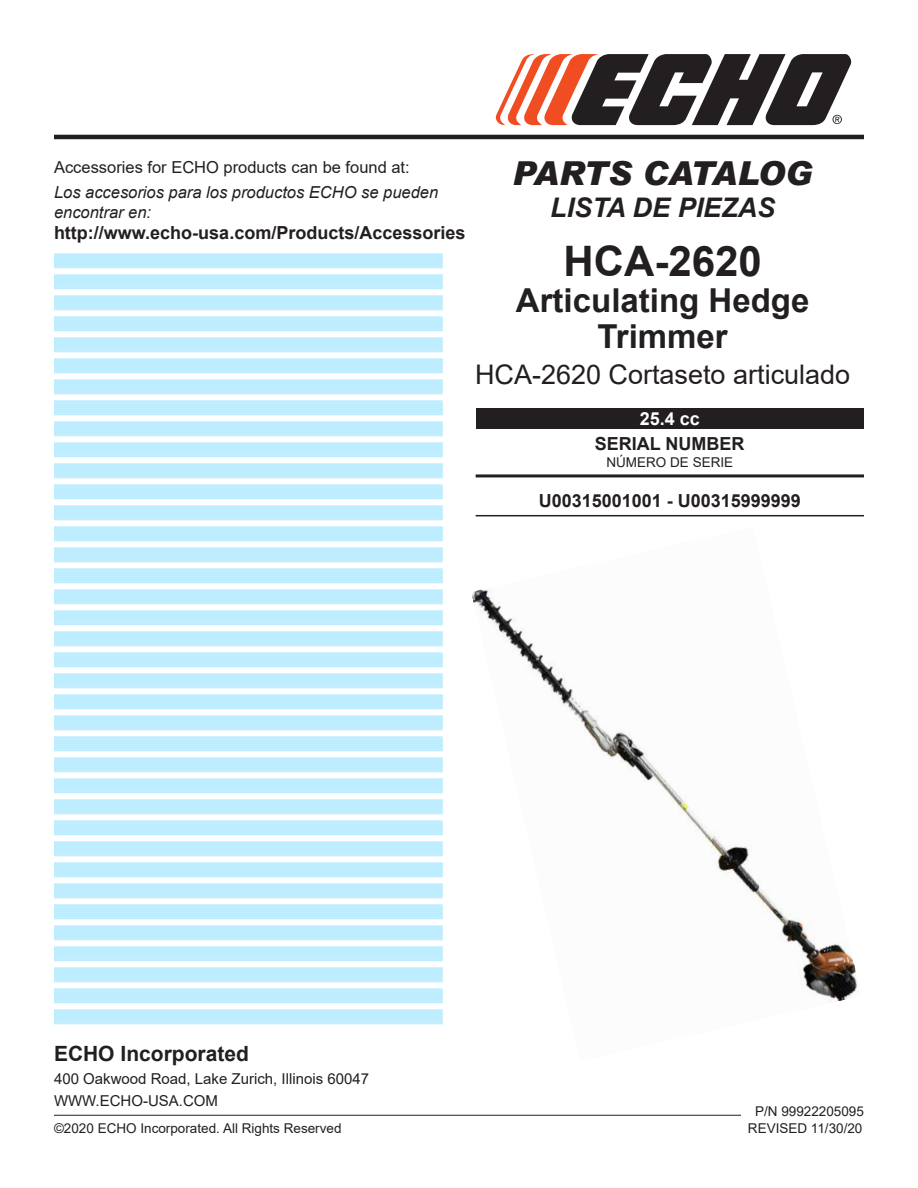
<style>
.page{position:relative;width:918px;height:1188px;background:#fff}
.page>*{position:absolute;margin:0;border:0;box-sizing:border-box;transform-origin:0 0}
.t1{font:700 42px "Arial";color:#231f20}
.t2{font:700 33px/36px "Arial";color:#231f20;text-align:center}
.t3{font:italic 900 33px "Arial";letter-spacing:-.015em;color:#231f20}
.t4{font:27px "Arial";color:#231f20}
.t5{font:italic 700 27px "Arial";color:#231f20}
.t6{font:700 21px "Arial";color:#231f20}
.t7{font:700 18px "Arial";color:#231f20}
.t8{font:700 18px "Arial";color:#fff}
.t9{font:italic 16.5px/19.8px "Arial";color:#231f20}
.t10{font:16.5px "Arial";color:#231f20}
.t11{font:15px/22.5px "Arial";color:#231f20}
.t12{font:13.5px "Arial";color:#231f20}
</style>
<div class="page">
<img style="left:472px;top:589px;width:386px;height:414px">
<svg style="left:495px;top:54px;width:357px;height:71px"></svg>
<hr style="left:54px;top:135px;width:810px;height:4px;background:#231f20">
<hr style="left:54px;top:1115px;width:687px;height:1px;background:#231f20">
<hr style="left:476px;top:474px;width:388px;height:3px;background:#231f20">
<hr style="left:476px;top:515px;width:388px;height:1px;background:#231f20">
<div style="left:476px;top:409px;width:388px;height:20px;background:#231f20"></div>
<div style="left:54px;top:253px;width:389px;height:14px;background:#bdedfe"></div>
<hr style="left:54px;top:267px;width:389px;height:1px;background:#bdedfe">
<div style="left:54px;top:274px;width:389px;height:14px;background:#bdedfe"></div>
<hr style="left:54px;top:288px;width:389px;height:1px;background:#bdedfe">
<div style="left:54px;top:295px;width:389px;height:14px;background:#bdedfe"></div>
<hr style="left:54px;top:309px;width:389px;height:1px;background:#bdedfe">
<div style="left:54px;top:316px;width:389px;height:14px;background:#bdedfe"></div>
<hr style="left:54px;top:330px;width:389px;height:1px;background:#bdedfe">
<div style="left:54px;top:337px;width:389px;height:14px;background:#bdedfe"></div>
<hr style="left:54px;top:351px;width:389px;height:1px;background:#bdedfe">
<div style="left:54px;top:358px;width:389px;height:14px;background:#bdedfe"></div>
<hr style="left:54px;top:372px;width:389px;height:1px;background:#bdedfe">
<div style="left:54px;top:379px;width:389px;height:14px;background:#bdedfe"></div>
<hr style="left:54px;top:393px;width:389px;height:1px;background:#bdedfe">
<div style="left:54px;top:400px;width:389px;height:14px;background:#bdedfe"></div>
<hr style="left:54px;top:414px;width:389px;height:1px;background:#bdedfe">
<div style="left:54px;top:421px;width:389px;height:14px;background:#bdedfe"></div>
<hr style="left:54px;top:435px;width:389px;height:1px;background:#bdedfe">
<div style="left:54px;top:442px;width:389px;height:14px;background:#bdedfe"></div>
<hr style="left:54px;top:456px;width:389px;height:1px;background:#bdedfe">
<div style="left:54px;top:463px;width:389px;height:14px;background:#bdedfe"></div>
<hr style="left:54px;top:477px;width:389px;height:1px;background:#bdedfe">
<div style="left:54px;top:484px;width:389px;height:14px;background:#bdedfe"></div>
<hr style="left:54px;top:498px;width:389px;height:1px;background:#bdedfe">
<div style="left:54px;top:505px;width:389px;height:14px;background:#bdedfe"></div>
<hr style="left:54px;top:519px;width:389px;height:1px;background:#bdedfe">
<div style="left:54px;top:526px;width:389px;height:14px;background:#bdedfe"></div>
<hr style="left:54px;top:540px;width:389px;height:1px;background:#bdedfe">
<div style="left:54px;top:547px;width:389px;height:14px;background:#bdedfe"></div>
<hr style="left:54px;top:561px;width:389px;height:1px;background:#bdedfe">
<div style="left:54px;top:568px;width:389px;height:14px;background:#bdedfe"></div>
<hr style="left:54px;top:582px;width:389px;height:1px;background:#bdedfe">
<div style="left:54px;top:589px;width:389px;height:14px;background:#bdedfe"></div>
<hr style="left:54px;top:603px;width:389px;height:1px;background:#bdedfe">
<div style="left:54px;top:610px;width:389px;height:14px;background:#bdedfe"></div>
<hr style="left:54px;top:624px;width:389px;height:1px;background:#bdedfe">
<div style="left:54px;top:631px;width:389px;height:14px;background:#bdedfe"></div>
<hr style="left:54px;top:645px;width:389px;height:1px;background:#bdedfe">
<div style="left:54px;top:652px;width:389px;height:14px;background:#bdedfe"></div>
<hr style="left:54px;top:666px;width:389px;height:1px;background:#bdedfe">
<div style="left:54px;top:673px;width:389px;height:14px;background:#bdedfe"></div>
<hr style="left:54px;top:687px;width:389px;height:1px;background:#bdedfe">
<div style="left:54px;top:694px;width:389px;height:14px;background:#bdedfe"></div>
<hr style="left:54px;top:708px;width:389px;height:1px;background:#bdedfe">
<div style="left:54px;top:715px;width:389px;height:14px;background:#bdedfe"></div>
<hr style="left:54px;top:729px;width:389px;height:1px;background:#bdedfe">
<div style="left:54px;top:736px;width:389px;height:14px;background:#bdedfe"></div>
<hr style="left:54px;top:750px;width:389px;height:1px;background:#bdedfe">
<div style="left:54px;top:757px;width:389px;height:14px;background:#bdedfe"></div>
<hr style="left:54px;top:771px;width:389px;height:1px;background:#bdedfe">
<div style="left:54px;top:778px;width:389px;height:14px;background:#bdedfe"></div>
<hr style="left:54px;top:792px;width:389px;height:1px;background:#bdedfe">
<div style="left:54px;top:799px;width:389px;height:14px;background:#bdedfe"></div>
<hr style="left:54px;top:813px;width:389px;height:1px;background:#bdedfe">
<div style="left:54px;top:820px;width:389px;height:14px;background:#bdedfe"></div>
<hr style="left:54px;top:834px;width:389px;height:1px;background:#bdedfe">
<div style="left:54px;top:841px;width:389px;height:14px;background:#bdedfe"></div>
<hr style="left:54px;top:855px;width:389px;height:1px;background:#bdedfe">
<div style="left:54px;top:862px;width:389px;height:14px;background:#bdedfe"></div>
<hr style="left:54px;top:876px;width:389px;height:1px;background:#bdedfe">
<div style="left:54px;top:883px;width:389px;height:14px;background:#bdedfe"></div>
<hr style="left:54px;top:897px;width:389px;height:1px;background:#bdedfe">
<div style="left:54px;top:904px;width:389px;height:14px;background:#bdedfe"></div>
<hr style="left:54px;top:918px;width:389px;height:1px;background:#bdedfe">
<div style="left:54px;top:925px;width:389px;height:14px;background:#bdedfe"></div>
<hr style="left:54px;top:939px;width:389px;height:1px;background:#bdedfe">
<div style="left:54px;top:946px;width:389px;height:14px;background:#bdedfe"></div>
<hr style="left:54px;top:960px;width:389px;height:1px;background:#bdedfe">
<div style="left:54px;top:967px;width:389px;height:14px;background:#bdedfe"></div>
<hr style="left:54px;top:981px;width:389px;height:1px;background:#bdedfe">
<div style="left:54px;top:988px;width:389px;height:14px;background:#bdedfe"></div>
<hr style="left:54px;top:1002px;width:389px;height:1px;background:#bdedfe">
<div style="left:54px;top:1009px;width:389px;height:14px;background:#bdedfe"></div>
<hr style="left:54px;top:1023px;width:389px;height:1px;background:#bdedfe">
<p class="t10" style="left:54px;top:156px;width:357px">Accessories for ECHO products can be found at:</p>
<p class="t9" style="left:54px;top:182px;width:386px">Los accesorios para los productos ECHO se pueden encontrar en:</p>
<h3 class="t7" style="left:54px;top:220px;width:413px">http://www.echo-usa.com/Products/Accessories</h3>
<h2 class="t3" style="left:513px;top:153px;width:302px">PARTS CATALOG</h2>
<h3 class="t5" style="left:550px;top:189px;width:227px">LISTA DE PIEZAS</h3>
<h1 class="t1" style="left:563px;top:231px;width:200px">HCA-2620</h1>
<h2 class="t2" style="left:516px;top:282px;width:295px">Articulating Hedge<br>Trimmer</h2>
<h3 class="t4" style="left:475px;top:355px;width:377px">HCA-2620 Cortaseto articulado</h3>
<h3 class="t8" style="left:640px;top:406px;width:62px">25.4 cc</h3>
<h3 class="t7" style="left:595px;top:431px;width:151px">SERIAL NUMBER</h3>
<p class="t12" style="left:606px;top:453px;width:128px">NÚMERO DE SERIE</p>
<h3 class="t7" style="left:539px;top:488px;width:264px">U00315001001 - U00315999999</h3>
<h3 class="t6" style="left:54px;top:1039px;width:196px">ECHO Incorporated</h3>
<p class="t11" style="left:54px;top:1067px;width:317px">400 Oakwood Road, Lake Zurich, Illinois 60047<br>WWW.ECHO-USA.COM</p>
<p class="t12" style="left:755px;top:1102px;width:110px">P/N 99922205095</p>
<p class="t12" style="left:54px;top:1118px;width:289px">©2020 ECHO Incorporated. All Rights Reserved</p>
<p class="t12" style="left:748px;top:1118px;width:116px">REVISED 11/30/20</p>
</div>
